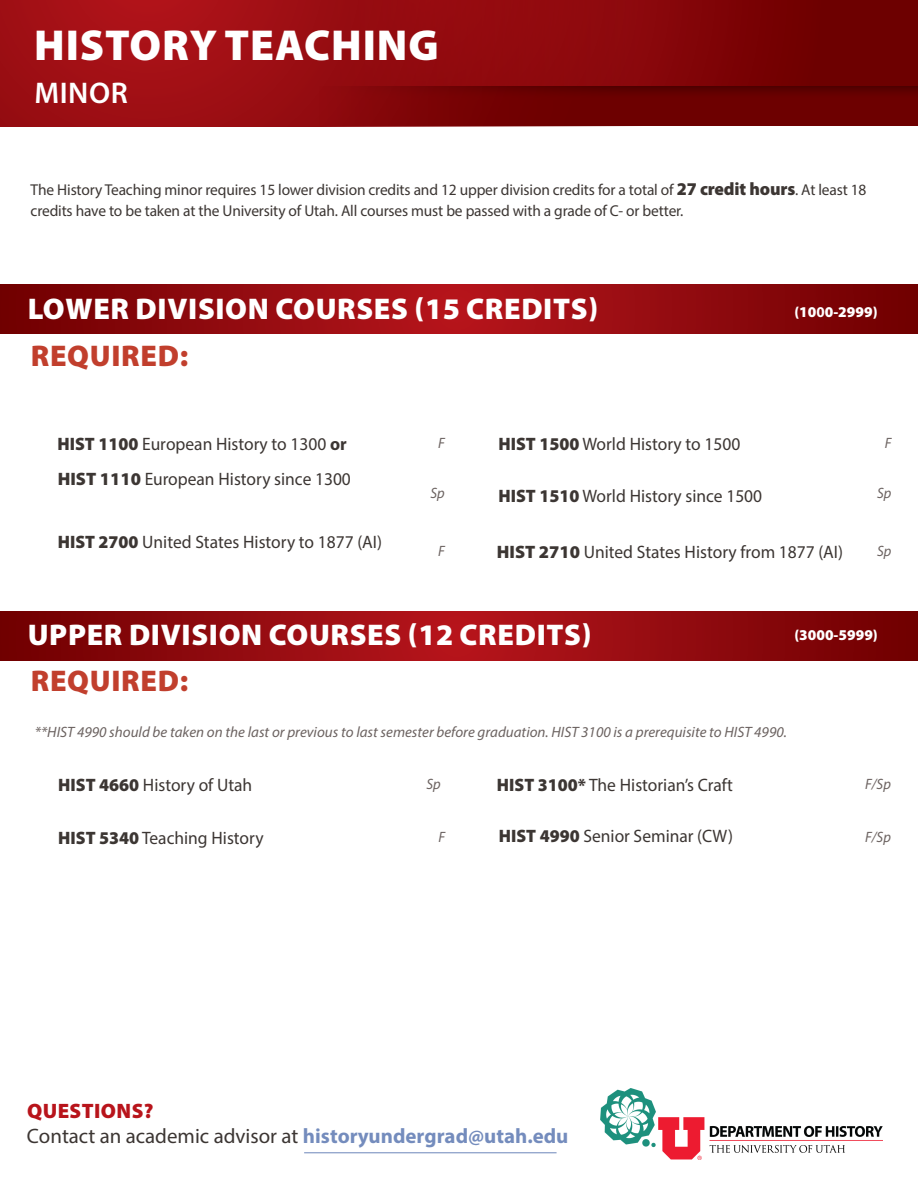
<style>
.page{position:relative;width:918px;height:1188px;background:#fff}
.page>*{position:absolute;margin:0;border:0;box-sizing:border-box;transform-origin:0 0}
.t1{font:900 43.5px "Myriad Pro";letter-spacing:.02em;color:#fff}
.t2{font:900 30px "Myriad Pro";letter-spacing:.02em;color:#fff}
.t3{font:900 30px "Myriad Pro";letter-spacing:.025em;color:#c13f2d}
.t4{font:600 30px "Myriad Pro";letter-spacing:.02em;color:#fff}
.t5{font:20.85px/25px "Myriad Pro";color:#3c3633}
.t6{font:18px "Myriad Pro";color:#3c3633}
.t7{font:15.75px/21px "Myriad Pro";letter-spacing:-.01em;color:#3c3633}
.t8{font:italic 15px "Myriad Pro";color:#6c6361}
.t9{font:900 15px "Myriad Pro";color:#fff}
.t10{font:italic 15px "Myriad Pro";color:#6c6361;scale:.96 1}
.s1{font-weight:900;font-size:18px}
.s2{font-weight:700}
.s3{font-weight:900}
.s4{font-weight:900;color:#b8141b}
.s5{font-weight:700;color:#748cbd}
</style>
<div class="page">
<svg style="left:0;top:0;width:918px;height:126px;background:#8a080b"></svg>
<hr style="left:304px;top:1152px;width:253px;height:1px;background:#748cbd">
<svg style="left:0;top:285px;width:918px;height:48px;background:#920a0e"></svg>
<svg style="left:0;top:612px;width:918px;height:48px;background:#920a0e"></svg>
<img style="left:600px;top:1088px;width:282px;height:71px">
<h1 class="t1" style="left:34px;top:16px;width:406px">HISTORY TEACHING</h1>
<h2 class="t4" style="left:34px;top:74px;width:95px">MINOR</h2>
<p class="t7" style="left:31px;top:179px;width:837px">The History Teaching minor requires 15 lower division credits and 12 upper division credits for a total of <span class="s1">27 credit hours</span>. At least 18 credits have to be taken at the University of Utah. All courses must be passed with a grade of C- or better.</p>
<h2 class="t2" style="left:28px;top:289px;width:572px">LOWER DIVISION COURSES (15 CREDITS)</h2>
<h2 class="t3" style="left:31px;top:336px;width:159px">REQUIRED:</h2>
<p class="t9" style="left:794px;top:302px;width:85px">(10<span class="s2">0</span>0-2999)</p>
<p class="t6" style="left:58px;top:433px;width:291px"><span class="s3">HIST 1100</span> European History to 1300 <span class="s2">or</span></p>
<p class="t6" style="left:499px;top:433px;width:243px"><span class="s3">HIST 1500</span> World History to 1500</p>
<p class="t6" style="left:58px;top:468px;width:295px"><span class="s3">HIST 1110</span> European History since 1300</p>
<p class="t10" style="left:438px;top:434px;width:8px">F</p>
<p class="t10" style="left:885px;top:434px;width:8px">F</p>
<p class="t10" style="left:431px;top:484px;width:16px">Sp</p>
<p class="t10" style="left:877px;top:484px;width:16px">Sp</p>
<p class="t6" style="left:499px;top:485px;width:265px"><span class="s3">HIST 1510</span> World History since 1500</p>
<p class="t6" style="left:58px;top:531px;width:326px"><span class="s3">HIST 2700</span> United States History to 1877 (AI)</p>
<p class="t6" style="left:497px;top:541px;width:348px"><span class="s3">HIST 2710</span> United States History from 1877 (AI)</p>
<p class="t10" style="left:438px;top:542px;width:8px">F</p>
<p class="t10" style="left:877px;top:542px;width:16px">Sp</p>
<h2 class="t2" style="left:28px;top:615px;width:565px">UPPER DIVISION COURSES (12 CREDITS)</h2>
<h2 class="t3" style="left:31px;top:661px;width:159px">REQUIRED:</h2>
<p class="t9" style="left:794px;top:625px;width:85px">(3000-5999)</p>
<p class="t8" style="left:35px;top:723px;width:754px">**HIST 4990 should be taken on the last or previous to last semester before graduation. HIST 3100 is a prerequisite to HIST 4990.</p>
<p class="t6" style="left:58px;top:774px;width:196px"><span class="s3">HIST 4660</span> History of Utah</p>
<p class="t6" style="left:58px;top:827px;width:207px"><span class="s3">HIST 5340</span> Teaching History</p>
<p class="t6" style="left:497px;top:774px;width:238px"><span class="s3">HIST 3100*</span> The Historian’s Craft</p>
<p class="t10" style="left:865px;top:775px;width:28px">F/Sp</p>
<p class="t10" style="left:865px;top:828px;width:28px">F/Sp</p>
<p class="t10" style="left:427px;top:775px;width:16px">Sp</p>
<p class="t10" style="left:438px;top:828px;width:8px">F</p>
<p class="t6" style="left:499px;top:825px;width:236px"><span class="s3">HIST 4990</span> Senior Seminar (CW)</p>
<p class="t5" style="left:27px;top:1098px;width:543px"><span class="s4">QUESTIONS?<br></span>Contact an academic advisor at <span class="s5">historyundergrad@utah.edu</span></p>
</div>
